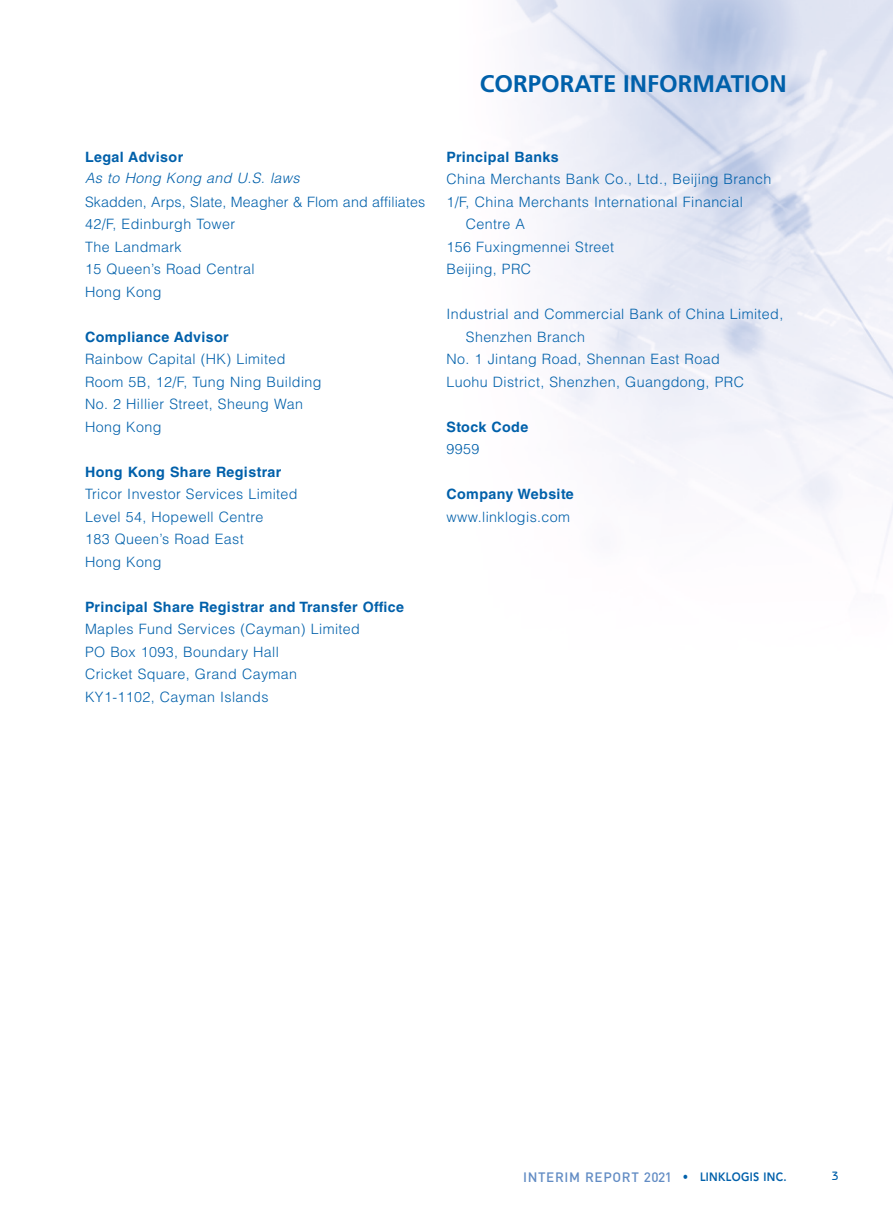
<style>
.page{position:relative;width:893px;height:1212px;background:#fff}
.page>*{position:absolute;margin:0;border:0;box-sizing:border-box;transform-origin:0 0}
.t1{font:700 24px "Frutiger LT Std";color:#0060aa}
._00_txt{font:300 14.25px "Helvetica LT Std";letter-spacing:.03em;color:#0060aa}
._00_txt-2{font:700 14.25px "Helvetica LT Std";letter-spacing:.03em;color:#0060aa}
._00_txt-3{font:300 14.25px "Helvetica LT Std";letter-spacing:.005em;color:#0060aa}
._00_txt-4{font:italic 300 14.25px "Helvetica LT Std";letter-spacing:.03em;color:#0060aa}
.t2{font:500 13.5px "DIN Pro";letter-spacing:.05em;color:#628cc4}
.t3{font:500 12px "Bauhaus Std";color:#0060aa}
.s1{font-family:"Frutiger LT Std";font-weight:300;font-size:12px;color:#0060aa}
.s2{font-family:"Avenir LT Std";font-weight:800;font-size:12px;color:#0060aa}
</style>
<div class="page">
<h1 class="t1" style="left:480px;top:70px;width:308px">CORPORATE INFORMATION</h1>
<p class="_00_txt-2" style="left:85px;top:148px;width:100px">Legal Advisor</p>
<p class="_00_txt-4" style="left:85px;top:169px;width:216px">As to Hong Kong and U.S. laws</p>
<p class="_00_txt-3" style="left:85px;top:193px;width:342px">Skadden, Arps, Slate, Meagher &amp; Flom and affiliates</p>
<p class="_00_txt" style="left:85px;top:215px;width:152px">42/F, Edinburgh Tower</p>
<p class="_00_txt" style="left:85px;top:238px;width:98px">The Landmark</p>
<p class="_00_txt" style="left:85px;top:260px;width:171px">15 Queen’s Road Central</p>
<p class="_00_txt" style="left:85px;top:283px;width:78px">Hong Kong</p>
<p class="_00_txt-2" style="left:85px;top:328px;width:145px">Compliance Advisor</p>
<p class="_00_txt" style="left:85px;top:350px;width:202px">Rainbow Capital (HK) Limited</p>
<p class="_00_txt" style="left:85px;top:373px;width:238px">Room 5B, 12/F, Tung Ning Building</p>
<p class="_00_txt" style="left:85px;top:395px;width:219px">No. 2 Hillier Street, Sheung Wan</p>
<p class="_00_txt" style="left:85px;top:418px;width:78px">Hong Kong</p>
<p class="_00_txt-2" style="left:85px;top:463px;width:198px">Hong Kong Share Registrar</p>
<p class="_00_txt" style="left:85px;top:485px;width:214px">Tricor Investor Services Limited</p>
<p class="_00_txt" style="left:85px;top:508px;width:180px">Level 54, Hopewell Centre</p>
<p class="_00_txt" style="left:85px;top:530px;width:160px">183 Queen’s Road East</p>
<p class="_00_txt" style="left:85px;top:553px;width:78px">Hong Kong</p>
<p class="_00_txt-2" style="left:85px;top:598px;width:320px">Principal Share Registrar and Transfer Office</p>
<p class="_00_txt" style="left:85px;top:620px;width:276px">Maples Fund Services (Cayman) Limited</p>
<p class="_00_txt" style="left:85px;top:643px;width:195px">PO Box 1093, Boundary Hall</p>
<p class="_00_txt" style="left:85px;top:665px;width:214px">Cricket Square, Grand Cayman</p>
<p class="_00_txt" style="left:85px;top:688px;width:185px">KY1-1102, Cayman Islands</p>
<p class="_00_txt-2" style="left:446px;top:148px;width:114px">Principal Banks</p>
<p class="_00_txt" style="left:446px;top:170px;width:327px">China Merchants Bank Co., Ltd., Beijing Branch</p>
<p class="_00_txt" style="left:446px;top:193px;width:298px">1/F, China Merchants International Financial</p>
<p class="_00_txt" style="left:466px;top:215px;width:61px">Centre A</p>
<p class="_00_txt" style="left:446px;top:238px;width:169px">156 Fuxingmennei Street</p>
<p class="_00_txt" style="left:446px;top:260px;width:86px">Beijing, PRC</p>
<p class="_00_txt" style="left:446px;top:305px;width:338px">Industrial and Commercial Bank of China Limited,</p>
<p class="_00_txt" style="left:466px;top:328px;width:121px">Shenzhen Branch</p>
<p class="_00_txt" style="left:446px;top:350px;width:275px">No. 1 Jintang Road, Shennan East Road</p>
<p class="_00_txt" style="left:446px;top:373px;width:299px">Luohu District, Shenzhen, Guangdong, PRC</p>
<p class="_00_txt-2" style="left:446px;top:418px;width:83px">Stock Code</p>
<p class="_00_txt" style="left:446px;top:440px;width:34px">9959</p>
<p class="_00_txt-2" style="left:446px;top:485px;width:129px">Company Website</p>
<p class="_00_txt" style="left:446px;top:508px;width:125px">www.linklogis.com</p>
<p class="t2" style="left:523px;top:1167px;width:265px">INTERIM REPORT 2021 <span class="s1">•</span> <span class="s2">LINKLOGIS INC.</span></p>
<p class="t3" style="left:832px;top:1169px;width:8px">3</p>
</div>
